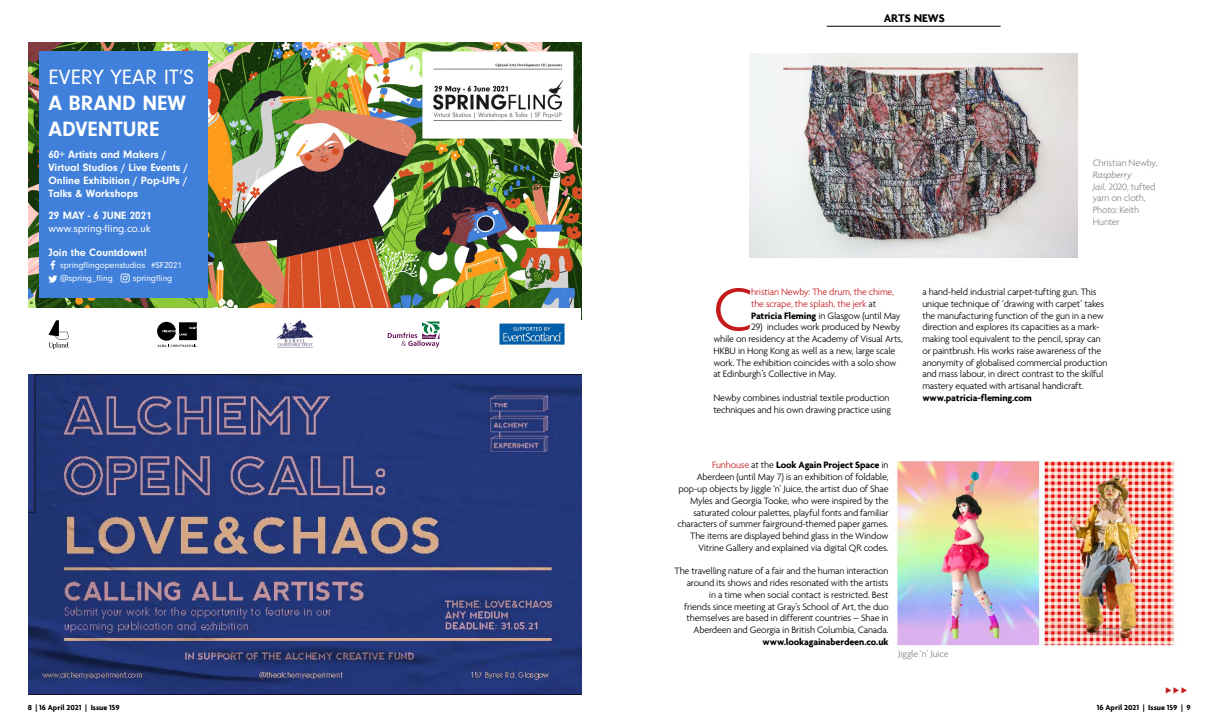
<style>
.page{position:relative;width:1219px;height:723px;background:#fff}
.page>*{position:absolute;margin:0;border:0;box-sizing:border-box;transform-origin:0 0}
.t1{font:300 65.3px "Agenda";color:#c41a1c}
.t2{font:700 21.5px/25.8px "Neuzeit Gro";color:#fff}
.t3{font:21.5px "Neuzeit Gro";color:#fff}
.t4{font:700 12px "Agenda";color:#000}
.t5{font:700 11px/13.2px "Neuzeit Gro";color:#fff}
.t6{font:11px "Neuzeit Gro";color:#fff}
.t7{font:300 10px/11.8px "Agenda";letter-spacing:-.02em;color:#000}
.t8{font:300 10px/11.8px "Agenda";letter-spacing:-.02em;color:#c41a1c}
.t9{font:300 10px/11.8px "Agenda";letter-spacing:-.02em;color:#878787}
.t10{font:700 10px "Agenda";letter-spacing:-.01em;color:#000}
.t11{font:9px/13.6px "Neuzeit Gro";color:#fff}
.t12{font:700 8px "Agenda";color:#000}
.s1{font-style:italic}
.s2{color:#000}
.s3{font-weight:700;color:#000}
.s4{color:#c41a1c}
.s5{font-weight:700}
</style>
<div class="page">
<hr style="left:827px;top:26px;width:174px;height:1px;background:#000">
<img style="left:750px;top:54px;width:328px;height:203px">
<img style="left:897px;top:460px;width:277px;height:187px">
<img style="left:29px;top:43px;width:552px;height:265px">
<div style="left:39px;top:52px;width:169px;height:246px;background:#4080da"></div>
<svg style="left:157px;top:322px;width:40px;height:25px"></svg>
<svg style="left:48px;top:320px;width:21px;height:29px"></svg>
<svg style="left:388px;top:321px;width:51px;height:26px"></svg>
<img style="left:277px;top:320px;width:37px;height:28px">
<img style="left:500px;top:323px;width:64px;height:22px">
<img style="left:29px;top:374px;width:552px;height:320px">
<h2 class="t3" style="left:48px;top:65px;width:147px">EVERY YEAR IT’S</h2>
<h2 class="t2" style="left:48px;top:90px;width:139px">A BRAND NEW<br>ADVENTURE</h2>
<p class="t5" style="left:48px;top:148px;width:141px">60+ Artists and Makers /<br>Virtual Studios / Live Events /<br>Online Exhibition / Pop-UPs /<br>Talks &amp; Workshops</p>
<p class="t5" style="left:48px;top:209px;width:105px">29 MAY - 6 JUNE 2021</p>
<p class="t6" style="left:48px;top:223px;width:104px">www.spring-fling.co.uk</p>
<p class="t5" style="left:48px;top:246px;width:100px">Join the Countdown!</p>
<p class="t11" style="left:60px;top:258px;width:123px">springflingopenstudios #SF2021 @spring_fling</p>
<p class="t11" style="left:133px;top:272px;width:41px">springfling</p>
<p class="t4" style="left:884px;top:11px;width:63px">ARTS NEWS</p>
<p class="t9" style="left:1093px;top:157px;width:66px">Christian Newby,</p>
<p class="t9" style="left:1093px;top:168px;width:64px"><span class="s1">Raspberry<br>Jail,</span> 2020, tufted yarn on cloth,<br>Photo: Keith<br>Hunter</p>
<h1 class="t1" style="left:713px;top:271px;width:41px">C</h1>
<p class="t8" style="left:751px;top:286px;width:151px">hristian Newby: The drum, the chime, the scrape, the splash, the jerk <span class="s2">at<br></span><span class="s3">Patricia Fleming</span> <span class="s2">in Glasgow (until May</span></p>
<p class="t7" style="left:713px;top:321px;width:191px;text-indent:38px">29) includes work produced by Newby while on residency at the Academy of Visual Arts, HKBU in Hong Kong as well as a new, large scale work. The exhibition coincides with a solo show at Edinburgh’s Collective in May.</p>
<p class="t7" style="left:713px;top:391px;width:179px">Newby combines industrial textile production techniques and his own drawing practice using</p>
<p class="t7" style="left:677px;top:459px;width:213px;text-align:right"><span class="s4">Funhouse</span> at the <span class="s5">Look Again Project Space</span> in Aberdeen (until May 7) is an exhibition of foldable, pop-up objects by Jiggle ‘n’ Juice, the artist duo of Shae Myles and Georgia Tooke, who were inspired by the saturated colour palettes, playful fonts and familiar characters of summer fairground-themed paper games.<br>The items are displayed behind glass in the Window Vitrine Gallery and explained via digital QR codes.</p>
<p class="t7" style="left:675px;top:565px;width:215px;text-align:right">The travelling nature of a fair and the human interaction around its shows and rides resonated with the artists<br>in a time when social contact is restricted. Best<br>friends since meeting at Gray’s School of Art, the duo themselves are based in different countries – Shae in Aberdeen and Georgia in British Columbia, Canada.</p>
<p class="t10" style="left:762px;top:635px;width:128px">www.lookagainaberdeen.co.uk</p>
<p class="t7" style="left:922px;top:286px;width:187px">a hand-held industrial carpet-tufting gun. This unique technique of ‘drawing with carpet’ takes the manufacturing function of the gun in a new direction and explores its capacities as a mark&shy;making tool equivalent to the pencil, spray can or paintbrush. His works raise awareness of the anonymity of globalised commercial production and mass labour, in direct contrast to the skilful mastery equated with artisanal handicraft.</p>
<p class="t10" style="left:922px;top:391px;width:111px">www.patricia-fleming.com</p>
<p class="t9" style="left:898px;top:648px;width:52px">Jiggle ‘n’ Juice</p>
<p class="t12" style="left:28px;top:703px;width:94px">8 | 16 April 2021 | Issue 159</p>
<p class="t12" style="left:1097px;top:702px;width:95px">16 April 2021 | Issue 159 | 9</p>
</div>
